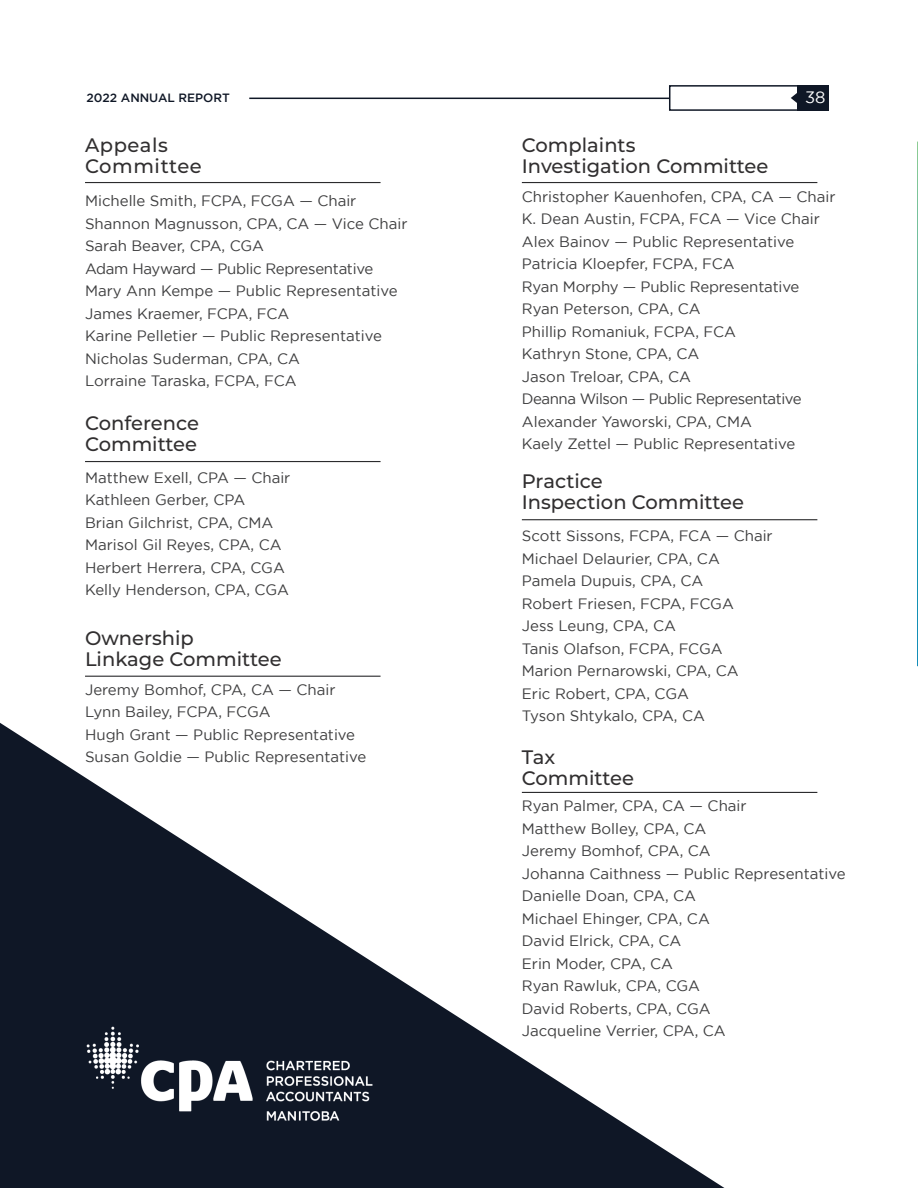
<style>
.page{position:relative;width:918px;height:1188px;background:#fff}
.page>*{position:absolute;margin:0;border:0;box-sizing:border-box;transform-origin:0 0}
.t1{font:500 19.5px "Montserrat";color:#312f30}
.t2{font:500 19.5px "Montserrat";letter-spacing:.03em;color:#312f30}
.t3{font:16.5px "Gotham";color:#fff}
.t4{font:15px/22.5px "Gotham";color:#3e3e3f}
.t5{font:15px "Gotham";letter-spacing:-.03em;color:#3e3e3f}
.t6{font:15px "Gotham";letter-spacing:-.02em;color:#3e3e3f}
.t7{font:500 12px "Gotham";color:#0f1726}
</style>
<div class="page">
<svg style="left:0;top:723px;width:724px;height:465px"></svg>
<hr style="left:249px;top:98px;width:421px;height:1px;background:#0f1726">
<div style="left:669px;top:85px;width:131px;height:26px;border:2px solid #0f1726"></div>
<div style="left:797px;top:85px;width:32px;height:26px;background:#0f1726"></div>
<svg style="left:791px;top:93px;width:6px;height:10px"></svg>
<hr style="left:85px;top:182px;width:296px;height:1px;background:#2b2b2d">
<hr style="left:85px;top:461px;width:296px;height:1px;background:#2b2b2d">
<hr style="left:85px;top:676px;width:296px;height:1px;background:#2b2b2d">
<hr style="left:522px;top:182px;width:295px;height:1px;background:#2b2b2d">
<hr style="left:522px;top:519px;width:295px;height:1px;background:#2b2b2d">
<hr style="left:522px;top:792px;width:295px;height:1px;background:#2b2b2d">
<svg style="left:917px;top:141px;width:1px;height:525px"></svg>
<img style="left:85px;top:1025px;width:287px;height:99px">
<p class="t7" style="left:87px;top:91px;width:145px">2022 ANNUAL REPORT</p>
<p class="t3" style="left:805px;top:89px;width:22px">38</p>
<p class="t2" style="left:85px;top:132px;width:84px">Appeals</p>
<p class="t2" style="left:85px;top:153px;width:118px">Committee</p>
<p class="t4" style="left:85px;top:189px;width:273px">Michelle Smith, FCPA, FCGA — Chair</p>
<p class="t4" style="left:85px;top:212px;width:324px">Shannon Magnusson, CPA, CA — Vice Chair</p>
<p class="t4" style="left:85px;top:234px;width:181px">Sarah Beaver, CPA, CGA</p>
<p class="t6" style="left:85px;top:260px;width:290px">Adam Hayward — Public Representative</p>
<p class="t4" style="left:85px;top:279px;width:314px">Mary Ann Kempe — Public Representative</p>
<p class="t4" style="left:85px;top:302px;width:206px">James Kraemer, FCPA, FCA</p>
<p class="t4" style="left:85px;top:324px;width:298px">Karine Pelletier — Public Representative</p>
<p class="t4" style="left:85px;top:347px;width:216px">Nicholas Suderman, CPA, CA</p>
<p class="t4" style="left:85px;top:369px;width:213px">Lorraine Taraska, FCPA, FCA</p>
<p class="t1" style="left:85px;top:410px;width:115px">Conference</p>
<p class="t1" style="left:85px;top:431px;width:114px">Committee</p>
<p class="t4" style="left:85px;top:466px;width:207px">Matthew Exell, CPA — Chair</p>
<p class="t4" style="left:85px;top:488px;width:162px">Kathleen Gerber, CPA</p>
<p class="t4" style="left:85px;top:511px;width:190px">Brian Gilchrist, CPA, CMA</p>
<p class="t4" style="left:85px;top:533px;width:198px">Marisol Gil Reyes, CPA, CA</p>
<p class="t4" style="left:85px;top:556px;width:201px">Herbert Herrera, CPA, CGA</p>
<p class="t4" style="left:85px;top:578px;width:205px">Kelly Henderson, CPA, CGA</p>
<p class="t1" style="left:85px;top:624px;width:110px">Ownership</p>
<p class="t1" style="left:85px;top:645px;width:198px">Linkage Committee</p>
<p class="t4" style="left:85px;top:678px;width:252px">Jeremy Bomhof, CPA, CA — Chair</p>
<p class="t4" style="left:85px;top:700px;width:187px">Lynn Bailey, FCPA, FCGA</p>
<p class="t4" style="left:85px;top:723px;width:272px">Hugh Grant — Public Representative</p>
<p class="t4" style="left:85px;top:745px;width:283px">Susan Goldie — Public Representative</p>
<p class="t1" style="left:522px;top:132px;width:115px">Complaints</p>
<p class="t1" style="left:522px;top:153px;width:248px">Investigation Committee</p>
<p class="t4" style="left:522px;top:185px;width:315px">Christopher Kauenhofen, CPA, CA — Chair</p>
<p class="t4" style="left:522px;top:208px;width:299px">K. Dean Austin, FCPA, FCA — Vice Chair</p>
<p class="t4" style="left:522px;top:230px;width:274px">Alex Bainov — Public Representative</p>
<p class="t4" style="left:522px;top:253px;width:214px">Patricia Kloepfer, FCPA, FCA</p>
<p class="t4" style="left:522px;top:275px;width:279px">Ryan Morphy — Public Representative</p>
<p class="t4" style="left:522px;top:298px;width:180px">Ryan Peterson, CPA, CA</p>
<p class="t4" style="left:522px;top:320px;width:216px">Phillip Romaniuk, FCPA, FCA</p>
<p class="t4" style="left:522px;top:343px;width:179px">Kathryn Stone, CPA, CA</p>
<p class="t4" style="left:522px;top:365px;width:171px">Jason Treloar, CPA, CA</p>
<p class="t5" style="left:522px;top:391px;width:281px">Deanna Wilson — Public Representative</p>
<p class="t4" style="left:522px;top:410px;width:232px">Alexander Yaworski, CPA, CMA</p>
<p class="t4" style="left:522px;top:433px;width:275px">Kaely Zettel — Public Representative</p>
<p class="t1" style="left:522px;top:467px;width:82px">Practice</p>
<p class="t1" style="left:522px;top:488px;width:224px">Inspection Committee</p>
<p class="t4" style="left:522px;top:525px;width:252px">Scott Sissons, FCPA, FCA — Chair</p>
<p class="t4" style="left:522px;top:547px;width:200px">Michael Delaurier, CPA, CA</p>
<p class="t4" style="left:522px;top:570px;width:183px">Pamela Dupuis, CPA, CA</p>
<p class="t4" style="left:522px;top:592px;width:214px">Robert Friesen, FCPA, FCGA</p>
<p class="t4" style="left:522px;top:615px;width:156px">Jess Leung, CPA, CA</p>
<p class="t4" style="left:522px;top:637px;width:202px">Tanis Olafson, FCPA, FCGA</p>
<p class="t4" style="left:522px;top:660px;width:218px">Marion Pernarowski, CPA, CA</p>
<p class="t4" style="left:522px;top:682px;width:169px">Eric Robert, CPA, CGA</p>
<p class="t4" style="left:522px;top:705px;width:185px">Tyson Shtykalo, CPA, CA</p>
<p class="t1" style="left:522px;top:743px;width:35px">Tax</p>
<p class="t1" style="left:522px;top:764px;width:114px">Committee</p>
<p class="t4" style="left:522px;top:795px;width:226px">Ryan Palmer, CPA, CA — Chair</p>
<p class="t4" style="left:522px;top:817px;width:186px">Matthew Bolley, CPA, CA</p>
<p class="t4" style="left:522px;top:840px;width:190px">Jeremy Bomhof, CPA, CA</p>
<p class="t4" style="left:522px;top:862px;width:325px">Johanna Caithness — Public Representative<br>Danielle Doan, CPA, CA</p>
<p class="t4" style="left:522px;top:907px;width:189px">Michael Ehinger, CPA, CA</p>
<p class="t4" style="left:522px;top:930px;width:161px">David Elrick, CPA, CA</p>
<p class="t4" style="left:522px;top:952px;width:153px">Erin Moder, CPA, CA</p>
<p class="t4" style="left:522px;top:975px;width:180px">Ryan Rawluk, CPA, CGA</p>
<p class="t4" style="left:522px;top:997px;width:190px">David Roberts, CPA, CGA</p>
<p class="t4" style="left:522px;top:1020px;width:205px">Jacqueline Verrier, CPA, CA</p>
</div>
